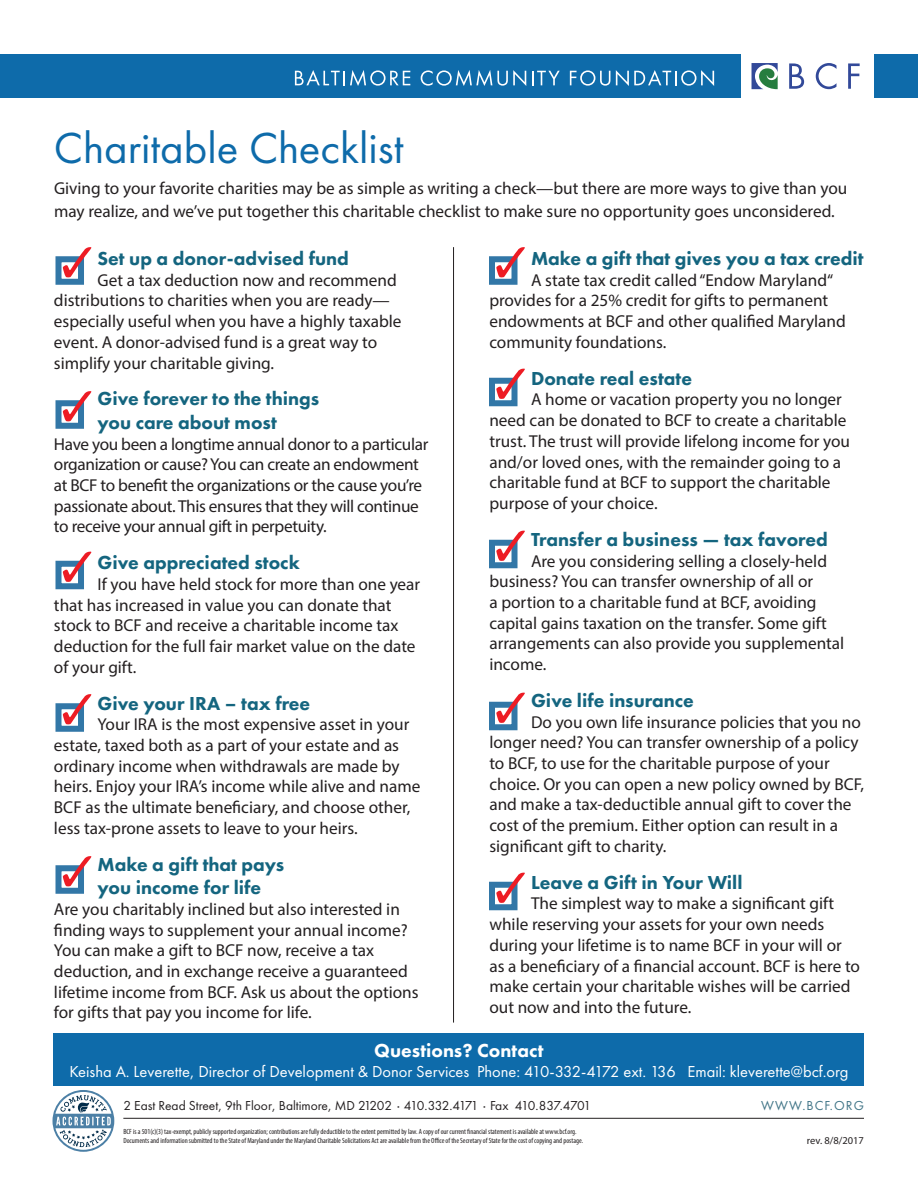
<style>
.page{position:relative;width:918px;height:1188px;background:#fff}
.page>*{position:absolute;margin:0;border:0;box-sizing:border-box;transform-origin:0 0}
.t1{font:45px "Futura PT";color:#0e6baa}
.t2{font:800 19.5px/23.4px "Futura PT";color:#14657f}
.t3{font:800 19.5px "Futura PT";color:#fff}
.Company{font:17.25px/20.7px "Myriad Pro";color:#231f20}
.Company-2{font:17.25px/20.7px "Myriad Pro";letter-spacing:-.02em;color:#231f20}
.Company-3{font:16.5px "Futura PT";color:#fff}
.t4{font:13.5px "Futura PT";color:#231f20}
.t5{font:13.5px "Futura PT";letter-spacing:.08em;color:#417587}
.Company-4{font:10.5px "Myriad Pro";color:#231f20}
.t6{font:condensed 7.5px/9px "Myriad Pro";color:#231f20}
.s1{font-size:6px}
</style>
<div class="page">
<div style="left:0;top:54px;width:741px;height:44px;background:#0e6baa"></div>
<div style="left:874px;top:54px;width:44px;height:44px;background:#0e6baa"></div>
<svg style="left:295px;top:70px;width:115px;height:16px"></svg>
<svg style="left:421px;top:70px;width:105px;height:16px"></svg>
<svg style="left:532px;top:71px;width:28px;height:14px"></svg>
<svg style="left:570px;top:70px;width:40px;height:16px"></svg>
<svg style="left:616px;top:70px;width:98px;height:16px"></svg>
<svg style="left:752px;top:63px;width:26px;height:26px"></svg>
<svg style="left:789px;top:63px;width:15px;height:26px"></svg>
<svg style="left:816px;top:63px;width:21px;height:26px"></svg>
<svg style="left:848px;top:63px;width:12px;height:26px"></svg>
<hr style="left:123px;top:1118px;width:741px;height:1px;background:#231f20">
<svg style="left:52px;top:1090px;width:62px;height:62px"></svg>
<div style="left:56px;top:256px;width:28px;height:29px;border:6px solid #3277a7"></div>
<svg style="left:63px;top:247px;width:29px;height:30px"></svg>
<div style="left:489px;top:256px;width:29px;height:29px;border:6px solid #3277a7"></div>
<svg style="left:496px;top:247px;width:29px;height:30px"></svg>
<div style="left:489px;top:378px;width:29px;height:28px;border:6px solid #3277a7"></div>
<svg style="left:496px;top:368px;width:29px;height:31px"></svg>
<div style="left:489px;top:540px;width:29px;height:28px;border:6px solid #3277a7"></div>
<svg style="left:496px;top:530px;width:29px;height:31px"></svg>
<div style="left:489px;top:702px;width:29px;height:28px;border:6px solid #3277a7"></div>
<svg style="left:496px;top:692px;width:29px;height:31px"></svg>
<div style="left:489px;top:882px;width:29px;height:28px;border:6px solid #3277a7"></div>
<svg style="left:496px;top:872px;width:29px;height:31px"></svg>
<div style="left:56px;top:400px;width:28px;height:29px;border:6px solid #3277a7"></div>
<svg style="left:63px;top:391px;width:29px;height:30px"></svg>
<div style="left:56px;top:561px;width:28px;height:28px;border:6px solid #3277a7"></div>
<svg style="left:63px;top:551px;width:29px;height:31px"></svg>
<div style="left:56px;top:703px;width:28px;height:29px;border:6px solid #3277a7"></div>
<svg style="left:63px;top:694px;width:29px;height:30px"></svg>
<div style="left:56px;top:865px;width:28px;height:29px;border:6px solid #3277a7"></div>
<svg style="left:63px;top:856px;width:29px;height:30px"></svg>
<div style="left:54px;top:1033px;width:810px;height:52px;background:#0e6baa"></div>
<hr style="left:453px;top:247px;width:1px;height:776px;background:#231f20">
<p class="t1" style="left:54px;top:122px;width:351px">Charitable Checklist</p>
<p class="Company" style="left:54px;top:176px;width:795px;line-height:23.4px">Giving to your favorite charities may be as simple as writing a check—but there are more ways to give than you may realize, and we’ve put together this charitable checklist to make sure no opportunity goes unconsidered.</p>
<p class="t2" style="left:98px;top:246px;width:253px">Set up a donor-advised fund</p>
<p class="Company" style="left:54px;top:269px;width:349px;text-indent:44px">Get a tax deduction now and recommend distributions to charities when you are ready— especially useful when you have a highly taxable event. A donor-advised fund is a great way to simplify your charitable giving.</p>
<p class="t2" style="left:98px;top:387px;width:223px">Give forever to the things you care about most</p>
<p class="Company-2" style="left:54px;top:433px;width:376px">Have you been a longtime annual donor to a particular organization or cause? You can create an endowment at BCF to benefit the organizations or the cause you’re passionate about. This ensures that they will continue to receive your annual gift in perpetuity.</p>
<p class="t2" style="left:98px;top:551px;width:204px">Give appreciated stock</p>
<p class="Company" style="left:54px;top:574px;width:368px;text-indent:44px">If you have held stock for more than one year that has increased in value you can donate that stock to BCF and receive a charitable income tax deduction for the full fair market value on the date of your gift.</p>
<p class="t2" style="left:98px;top:691px;width:214px">Give your IRA – tax free</p>
<p class="Company" style="left:54px;top:714px;width:368px;text-indent:44px">Your IRA is the most expensive asset in your estate, taxed both as a part of your estate and as ordinary income when withdrawals are made by heirs. Enjoy your IRA’s income while alive and name BCF as the ultimate beneficiary, and choose other, less tax-prone assets to leave to your heirs.</p>
<p class="t2" style="left:98px;top:852px;width:188px">Make a gift that pays you income for life</p>
<p class="Company" style="left:54px;top:898px;width:366px">Are you charitably inclined but also interested in finding ways to supplement your annual income?<br>You can make a gift to BCF now, receive a tax deduction, and in exchange receive a guaranteed lifetime income from BCF. Ask us about the options for gifts that pay you income for life.</p>
<p class="t2" style="left:531px;top:246px;width:334px">Make a gift that gives you a tax credit</p>
<p class="Company" style="left:489px;top:269px;width:358px;text-indent:42px">A state tax credit called “Endow Maryland“ provides for a 25% credit for gifts to permanent endowments at BCF and other qualified Maryland community foundations.</p>
<p class="t2" style="left:531px;top:366px;width:162px">Donate real estate</p>
<p class="Company" style="left:489px;top:389px;width:362px;text-indent:42px">A home or vacation property you no longer need can be donated to BCF to create a charitable trust. The trust will provide lifelong income for you and/or loved ones, with the remainder going to a charitable fund at BCF to support the charitable purpose of your choice.</p>
<p class="t2" style="left:531px;top:527px;width:298px">Transfer a business — tax favored</p>
<p class="Company" style="left:489px;top:550px;width:356px;text-indent:42px">Are you considering selling a closely-held business? You can transfer ownership of all or<br>a portion to a charitable fund at BCF, avoiding capital gains taxation on the transfer. Some gift arrangements can also provide you supplemental income.</p>
<p class="t2" style="left:531px;top:688px;width:164px">Give life insurance</p>
<p class="Company" style="left:489px;top:711px;width:376px;text-indent:42px">Do you own life insurance policies that you no longer need? You can transfer ownership of a policy to BCF, to use for the charitable purpose of your choice. Or you can open a new policy owned by BCF, and make a tax-deductible annual gift to cover the cost of the premium. Either option can result in a significant gift to charity.</p>
<p class="t2" style="left:531px;top:870px;width:213px">Leave a Gift in Your Will</p>
<p class="Company" style="left:489px;top:893px;width:372px;text-indent:42px">The simplest way to make a significant gift while reserving your assets for your own needs during your lifetime is to name BCF in your will or as a beneficiary of a financial account. BCF is here to make certain your charitable wishes will be carried out now and into the future.</p>
<p class="t3" style="left:374px;top:1038px;width:171px">Questions? Contact</p>
<p class="Company-3" style="left:70px;top:1061px;width:780px">Keisha A. Leverette, Director of Development &amp; Donor Services Phone: 410-332-4172 ext. 136 Email: kleverette@bcf.org</p>
<p class="t4" style="left:123px;top:1098px;width:469px">2 East Read Street, 9th Floor, Baltimore, MD 21202 <span class="s1">•</span> 410.332.4171 <span class="s1">•</span> Fax 410.837.4701</p>
<p class="t6" style="left:123px;top:1127px;width:461px">BCF is a 501(c)(3) tax-exempt, publicly supported organization; contributions are fully deductible to the extent permitted by law. A copy of our current financial statement is available at www.bcf.org.<br>Documents and information submitted to the State of Maryland under the Maryland Charitable Solicitations Act are available from the Office of the Secretary of State for the cost of copying and postage.</p>
<p class="t5" style="left:761px;top:1098px;width:104px">WWW.BCF.ORG</p>
<p class="Company-4" style="left:807px;top:1134px;width:59px">rev. 8/8/2017</p>
</div>
